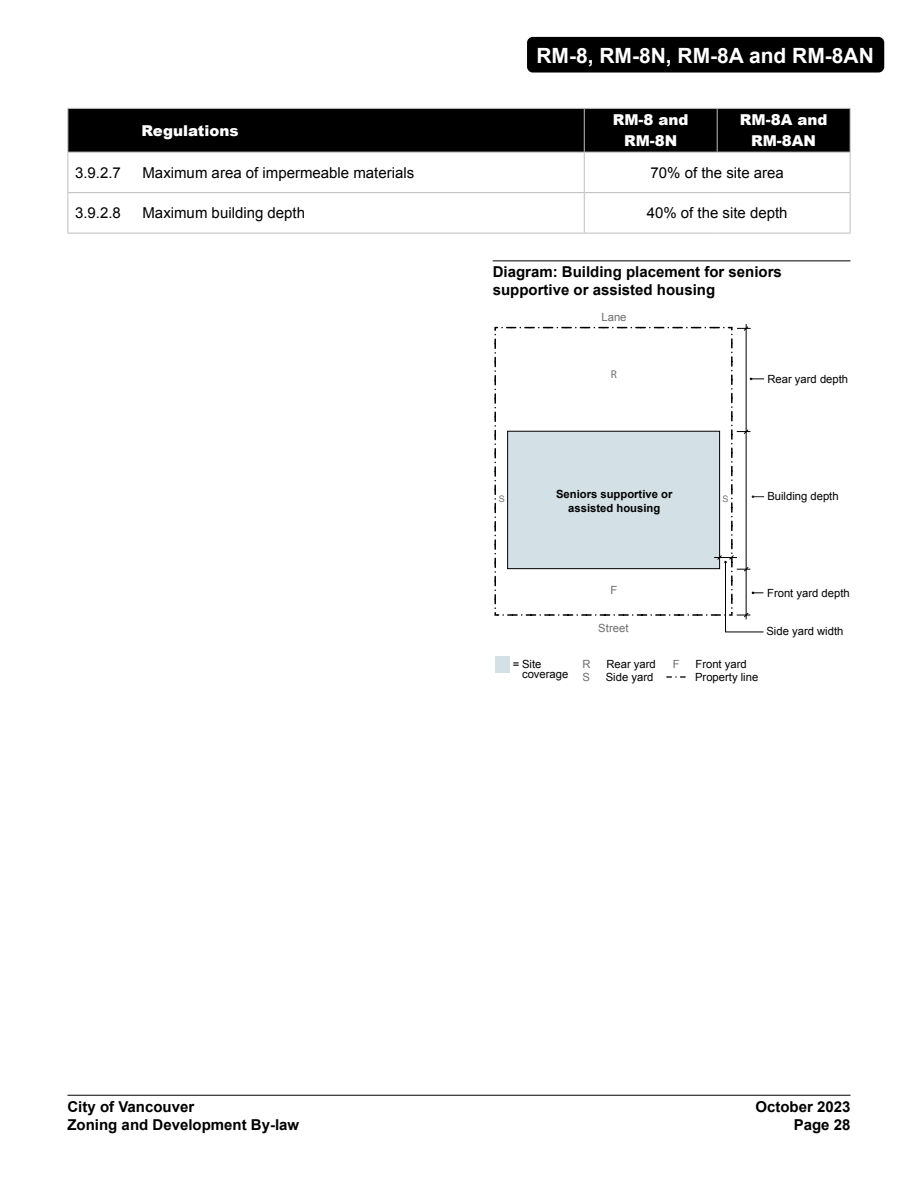
<style>
.page{position:relative;width:918px;height:1188px;background:#fff}
.page>*{position:absolute;margin:0;border:0;box-sizing:border-box;transform-origin:0 0}
.t1{font:700 21px "Arial";color:#fff}
.Diagram_Titles{font:700 15px/18px "Arial";color:#000}
.Body__1_1_1_1{font:15px "Arial";color:#000}
.Table_Header__White{font:900 15px/21px "Arial";color:#fff;text-align:center}
.TableText_-_centre_a{font:15px "Arial";color:#000}
.t2{font:11.25px/10.5px "Arial";color:#000}
.t3{font:700 11.25px/13.5px "Arial";color:#000;text-align:center}
.t4{font:11.25px "Arial";color:#6d6e71}
.t5{font:9px "Arial";color:#6d6e71}
</style>
<div class="page">
<hr style="left:68px;top:1095px;width:782px;height:1px;background:#000">
<div style="left:527px;top:37px;width:357px;height:36px;background:#000;border-radius:6px"></div>
<div style="left:69px;top:109px;width:781px;height:43px;background:#000"></div>
<hr style="left:68px;top:192px;width:516px;height:1px;background:#bfbfbf">
<hr style="left:68px;top:233px;width:516px;height:1px;background:#bfbfbf">
<hr style="left:850px;top:152px;width:1px;height:40px;background:#bfbfbf">
<hr style="left:68px;top:152px;width:1px;height:40px;background:#bfbfbf">
<hr style="left:584px;top:152px;width:1px;height:40px;background:#bfbfbf">
<hr style="left:68px;top:193px;width:1px;height:40px;background:#bfbfbf">
<hr style="left:584px;top:108px;width:133px;height:1px;background:#bfbfbf">
<hr style="left:584px;top:152px;width:133px;height:1px;background:#bfbfbf">
<hr style="left:717px;top:108px;width:134px;height:1px;background:#bfbfbf">
<hr style="left:717px;top:109px;width:1px;height:43px;background:#bfbfbf">
<hr style="left:850px;top:109px;width:1px;height:43px;background:#bfbfbf">
<hr style="left:717px;top:152px;width:134px;height:1px;background:#bfbfbf">
<hr style="left:68px;top:108px;width:516px;height:1px;background:#bfbfbf">
<hr style="left:68px;top:109px;width:1px;height:43px;background:#bfbfbf">
<hr style="left:584px;top:109px;width:1px;height:43px;background:#bfbfbf">
<hr style="left:68px;top:152px;width:516px;height:1px;background:#bfbfbf">
<hr style="left:584px;top:192px;width:133px;height:1px;background:#bfbfbf">
<hr style="left:584px;top:193px;width:1px;height:40px;background:#bfbfbf">
<hr style="left:717px;top:192px;width:134px;height:1px;background:#bfbfbf">
<hr style="left:850px;top:193px;width:1px;height:40px;background:#bfbfbf">
<hr style="left:584px;top:233px;width:133px;height:1px;background:#bfbfbf">
<hr style="left:717px;top:233px;width:134px;height:1px;background:#bfbfbf">
<hr style="left:746px;top:324px;width:1px;height:295px;background:#000">
<div style="left:495px;top:656px;width:15px;height:16px;background:#d3e1e6"></div>
<svg style="left:667px;top:676px;width:18px;height:2px"></svg>
<hr style="left:493px;top:260px;width:357px;height:1px;background:#000">
<svg style="left:494px;top:326px;width:270px;height:306px"></svg>
<h1 class="t1" style="left:536px;top:41px;width:339px">RM-8, RM-8N, RM-8A and RM-8AN</h1>
<p class="Table_Header__White" style="left:141px;top:119px;width:99px">Regulations</p>
<p class="Table_Header__White" style="left:613px;top:109px;width:77px">RM-8 and<br>RM-8N</p>
<p class="Table_Header__White" style="left:740px;top:109px;width:89px">RM-8A and<br>RM-8AN</p>
<p class="Body__1_1_1_1" style="left:75px;top:163px;width:47px">3.9.2.7</p>
<p class="Body__1_1_1_1" style="left:142px;top:163px;width:273px">Maximum area of impermeable materials</p>
<p class="TableText_-_centre_a" style="left:650px;top:163px;width:135px">70% of the site area</p>
<p class="Body__1_1_1_1" style="left:75px;top:203px;width:47px">3.9.2.8</p>
<p class="Body__1_1_1_1" style="left:142px;top:203px;width:164px">Maximum building depth</p>
<p class="TableText_-_centre_a" style="left:647px;top:203px;width:142px">40% of the site depth</p>
<p class="Diagram_Titles" style="left:493px;top:263px;width:291px">Diagram: Building placement for seniors supportive or assisted housing</p>
<p class="t4" style="left:601px;top:310px;width:27px">Lane</p>
<p class="t2" style="left:767px;top:374px;width:82px">Rear yard depth</p>
<p class="t3" style="left:556px;top:488px;width:118px">Seniors supportive or assisted housing</p>
<p class="t5" style="left:499px;top:493px;width:8px">S</p>
<p class="t5" style="left:722px;top:493px;width:8px">S</p>
<p class="t2" style="left:767px;top:491px;width:73px">Building depth</p>
<p class="t4" style="left:610px;top:583px;width:8px">F</p>
<p class="t4" style="left:598px;top:621px;width:32px">Street</p>
<p class="t2" style="left:522px;top:659px;width:48px;text-indent:-9px">= Site coverage</p>
<p class="t4" style="left:673px;top:656px;width:8px">F</p>
<p class="t2" style="left:695px;top:657px;width:65px;line-height:13.5px">Front yard<br>Property line</p>
<p class="t4" style="left:583px;top:656px;width:10px">R</p>
<p class="t2" style="left:606px;top:659px;width:51px">Rear yard</p>
<p class="t4" style="left:583px;top:670px;width:9px">S</p>
<p class="t2" style="left:606px;top:672px;width:49px">Side yard</p>
<p class="t2" style="left:767px;top:588px;width:84px">Front yard depth</p>
<p class="t2" style="left:766px;top:626px;width:78px">Side yard width</p>
<p class="Diagram_Titles" style="left:68px;top:1098px;width:128px">City of Vancouver</p>
<p class="Diagram_Titles" style="left:755px;top:1098px;width:97px">October 2023</p>
<p class="Diagram_Titles" style="left:68px;top:1116px;width:233px">Zoning and Development By-law</p>
<p class="Diagram_Titles" style="left:794px;top:1116px;width:58px">Page 28</p>
</div>
